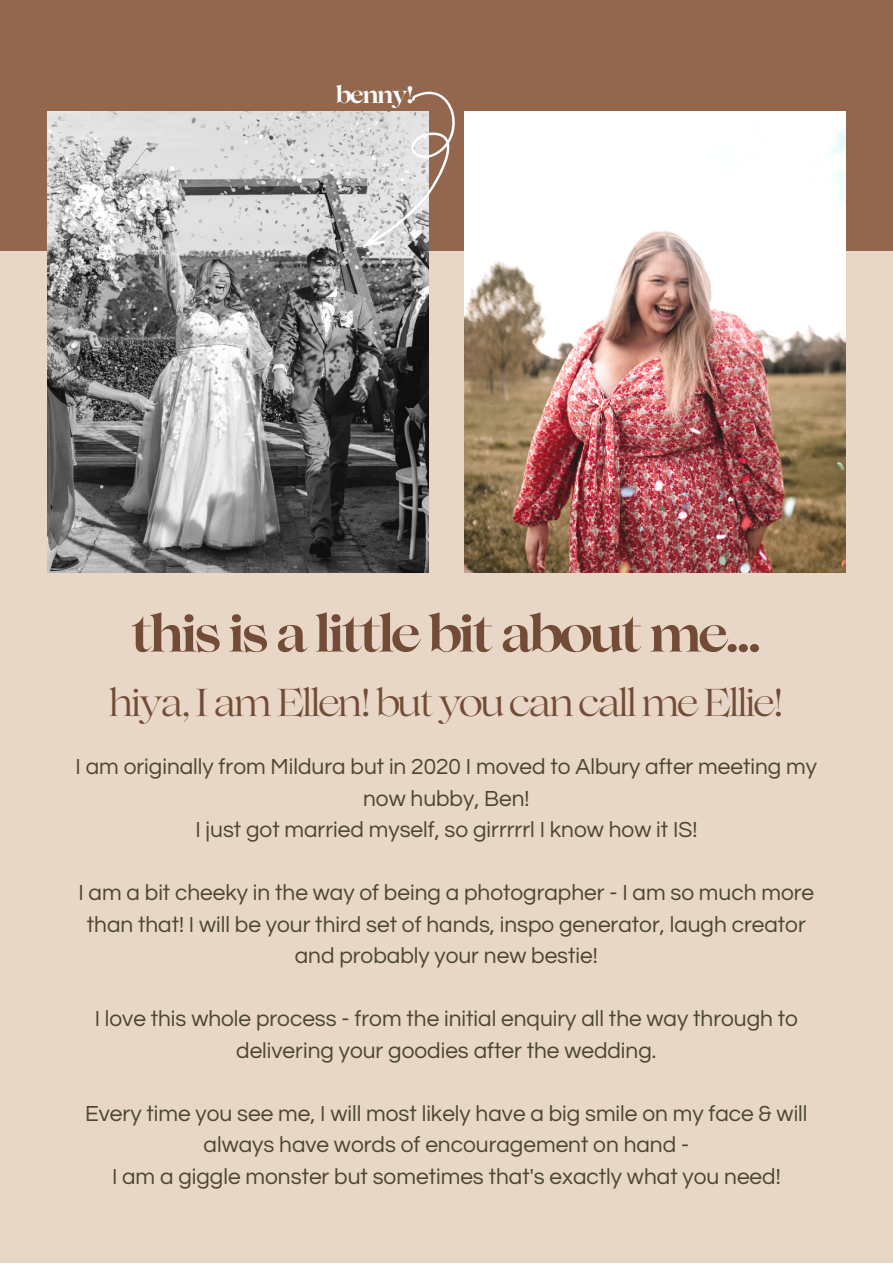
<style>
.page{position:relative;width:893px;height:1264px;background:#fff}
.page>*{position:absolute;margin:0;border:0;box-sizing:border-box;transform-origin:0 0}
.t1{font:700 50.7px "Lovelace";letter-spacing:-.07em;color:#724c36}
.t2{font:38.7px "Lovelace";letter-spacing:-.07em;color:#724c36}
.t3{font:700 23.7px "Lovelace";letter-spacing:-.07em;color:#fff}
.t4{font:22.65px/31.5px "Questrial";color:#4b4631;text-align:center}
</style>
<div class="page">
<div style="left:0;top:0;width:892px;height:1262px;background:#e8d6c6"></div>
<div style="left:0;top:0;width:892px;height:251px;background:#93674e"></div>
<img style="left:48px;top:111px;width:381px;height:461px">
<img style="left:464px;top:111px;width:381px;height:461px">
<svg style="left:319px;top:91px;width:171px;height:159px"></svg>
<p class="t3" style="left:336px;top:86px;width:80px">benny!</p>
<h1 class="t1" style="left:131px;top:615px;width:632px">this is a little bit about me...</h1>
<h2 class="t2" style="left:108px;top:687px;width:677px">hiya, I am Ellen! but you can call me Ellie!</h2>
<p class="t4" style="left:76px;top:751px;width:743px">I am originally from Mildura but in 2020 I moved to Albury after meeting my now hubby, Ben!<br>I just got married myself, so girrrrrl I know how it IS!</p>
<p class="t4" style="left:78px;top:877px;width:737px">I am a bit cheeky in the way of being a photographer - I am so much more than that! I will be your third set of hands, inspo generator, laugh creator and probably your new bestie!</p>
<p class="t4" style="left:95px;top:1003px;width:704px">I love this whole process - from the initial enquiry all the way through to delivering your goodies after the wedding.</p>
<p class="t4" style="left:85px;top:1097px;width:724px">Every time you see me, I will most likely have a big smile on my face &amp; will always have words of encouragement on hand -<br>I am a giggle monster but sometimes that's exactly what you need!</p>
</div>
